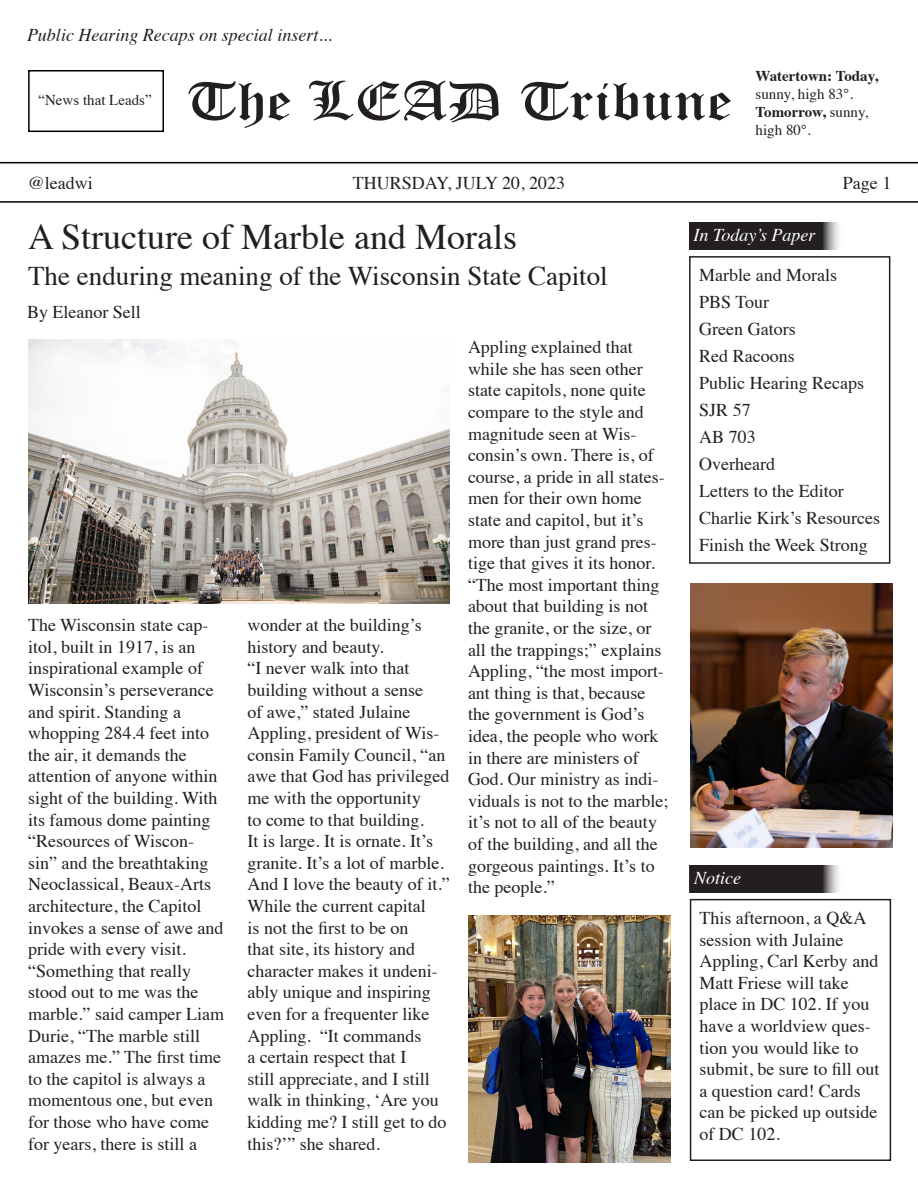
<style>
.page{position:relative;width:918px;height:1188px;background:#fff}
.page>*{position:absolute;margin:0;border:0;box-sizing:border-box;transform-origin:0 0}
.t1{font:54px "Old English Text";color:#231f20;scale:1.19 1}
.News_Title{font:36px "Times";color:#231f20}
.t2{font:27px "Times";color:#231f20}
.Body_Text{font:18px/21.6px "Times";color:#231f20}
.Body_Text-2{font:italic 18px "Times";color:#231f20}
.Body_Text-3{font:italic 18px "Times";color:#fff}
.Body_Text-4{font:15px/18px "Times";color:#231f20}
.s1{font-weight:700}
</style>
<div class="page">
<svg style="left:0;top:162px;width:918px;height:41px"></svg>
<div style="left:28px;top:70px;width:136px;height:62px;border:2px solid #000"></div>
<img style="left:28px;top:340px;width:422px;height:263px">
<div style="left:689px;top:222px;width:153px;height:28px;background:#231f20"></div>
<div style="left:689px;top:256px;width:201px;height:308px;border:2px solid #231f20"></div>
<div style="left:690px;top:865px;width:153px;height:28px;background:#231f20"></div>
<div style="left:690px;top:899px;width:201px;height:262px;border:2px solid #231f20"></div>
<img style="left:468px;top:915px;width:202px;height:247px">
<img style="left:690px;top:584px;width:203px;height:263px">
<p class="Body_Text-2" style="left:27px;top:19px;width:306px">Public Hearing Recaps on special insert...</p>
<p class="t1" style="left:186px;top:66px;width:460px">The LEAD Tribune</p>
<p class="Body_Text-4" style="left:38px;top:90px;width:115px">“News that Leads”</p>
<p class="Body_Text-4" style="left:756px;top:66px;width:124px"><span class="s1">Watertown: Today, </span>sunny, high 83°.<br><span class="s1">Tomorrow,</span> sunny, high 80°.</p>
<p class="Body_Text" style="left:28px;top:171px;width:66px">@leadwi</p>
<p class="Body_Text" style="left:843px;top:171px;width:50px">Page 1</p>
<p class="Body_Text" style="left:353px;top:171px;width:214px">THURSDAY, JULY 20, 2023</p>
<p class="News_Title" style="left:28px;top:203px;width:490px">A Structure of Marble and Morals</p>
<p class="t2" style="left:28px;top:250px;width:581px">The enduring meaning of the Wisconsin State Capitol</p>
<p class="Body_Text" style="left:27px;top:300px;width:115px">By Eleanor Sell</p>
<p class="Body_Text" style="left:28px;top:613px;width:197px">The Wisconsin state cap&shy;itol, built in 1917, is an inspirational example of<br>Wisconsin’s perseverance and spirit. Standing a whopping 284.4 feet into the air, it demands the attention of anyone within sight of the building. With its famous dome painting “Resources of Wiscon&shy;sin” and the breathtaking<br>Neoclassical, Beaux-Arts architecture, the Capitol invokes a sense of awe and pride with every visit.</p>
<p class="Body_Text" style="left:28px;top:958px;width:197px">“Something that really stood out to me was the marble.” said camper Liam<br>Durie, “The marble still amazes me.” The first time to the capitol is always a momentous one, but even for those who have come for years, there is still a</p>
<p class="Body_Text" style="left:248px;top:613px;width:176px">wonder at the building’s history and beauty.</p>
<p class="Body_Text" style="left:248px;top:656px;width:204px">“I never walk into that building without a sense<br>of awe,” stated Julaine<br>Appling, president of Wis&shy;consin Family Council, “an awe that God has privileged me with the opportunity<br>to come to that building.<br>It is large. It is ornate. It’s granite. It’s a lot of marble.<br>And I love the beauty of it.”</p>
<p class="Body_Text" style="left:248px;top:894px;width:201px">While the current capital<br>is not the first to be on<br>that site, its history and character makes it undeni&shy;ably unique and inspiring even for a frequenter like<br>Appling. “It commands<br>a certain respect that I<br>still appreciate, and I still walk in thinking, ‘Are you kidding me? I still get to do this?’” she shared.</p>
<p class="Body_Text" style="left:468px;top:335px;width:198px">Appling explained that while she has seen other state capitols, none quite compare to the style and magnitude seen at Wis&shy;consin’s own. There is, of course, a pride in all states&shy;men for their own home state and capitol, but it’s more than just grand pres&shy;tige that gives it its honor.</p>
<p class="Body_Text" style="left:468px;top:572px;width:202px">“The most important thing about that building is not the granite, or the size, or all the trappings;” explains<br>Appling, “the most import&shy;ant thing is that, because the government is God’s idea, the people who work in there are ministers of<br>God. Our ministry as indi&shy;viduals is not to the marble; it’s not to all of the beauty of the building, and all the gorgeous paintings. It’s to the people.”</p>
<p class="Body_Text-3" style="left:694px;top:220px;width:124px">In Today’s Paper</p>
<p class="Body_Text" style="left:699px;top:262px;width:139px">Marble and Morals</p>
<p class="Body_Text" style="left:699px;top:289px;width:71px">PBS Tour</p>
<p class="Body_Text" style="left:699px;top:316px;width:98px">Green Gators</p>
<p class="Body_Text" style="left:699px;top:343px;width:97px">Red Racoons</p>
<p class="Body_Text" style="left:699px;top:370px;width:166px">Public Hearing Recaps</p>
<p class="Body_Text" style="left:699px;top:397px;width:53px">SJR 57</p>
<p class="Body_Text" style="left:699px;top:424px;width:58px">AB 703</p>
<p class="Body_Text" style="left:699px;top:451px;width:77px">Overheard</p>
<p class="Body_Text" style="left:699px;top:478px;width:146px">Letters to the Editor</p>
<p class="Body_Text" style="left:699px;top:505px;width:182px">Charlie Kirk’s Resources</p>
<p class="Body_Text" style="left:699px;top:532px;width:170px">Finish the Week Strong</p>
<p class="Body_Text-3" style="left:694px;top:862px;width:48px">Notice</p>
<p class="Body_Text" style="left:699px;top:906px;width:182px">This afternoon, a Q&amp;A session with Julaine<br>Appling, Carl Kerby and<br>Matt Friese will take place in DC 102. If you have a worldview ques&shy;tion you would like to submit, be sure to fill out a question card! Cards can be picked up outside of DC 102.</p>
</div>
